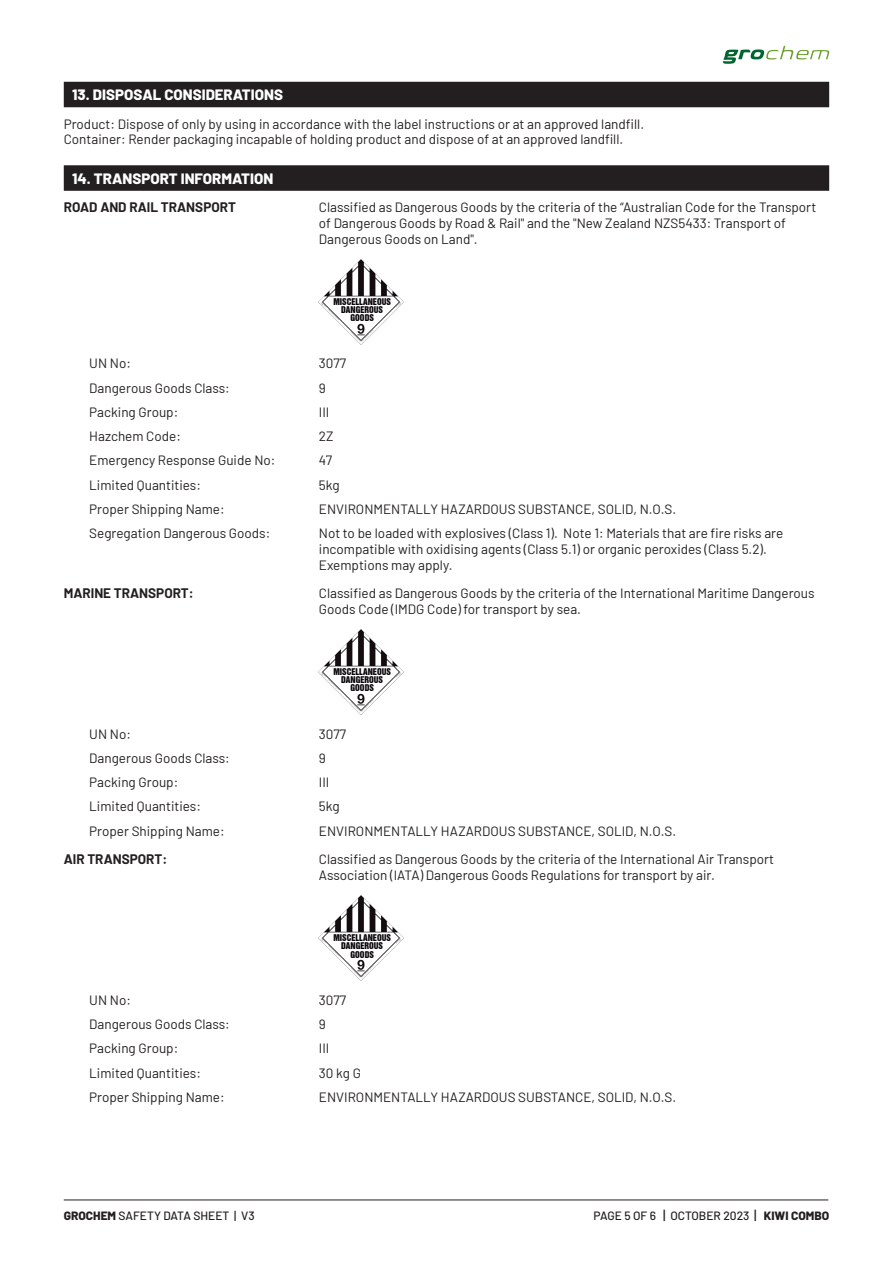
<style>
.page{position:relative;width:893px;height:1263px;background:#fff}
.page>*{position:absolute;margin:0;border:0;box-sizing:border-box;transform-origin:0 0}
.t1{font:800 15px "Barlow";color:#fff}
.t2{font:13.5px/15.8px "Barlow";color:#231f20}
.t3{font:700 13.5px "Barlow";color:#231f20}
.t4{font:500 12px "Barlow";color:#231f20}
.t5{font:8.55px/8.1px "Swiss 921 BT Regular A";color:#080408;text-align:center}
.s1{font-weight:800}
.s2{font-size:13.5px}
</style>
<div class="page">
<hr style="left:64px;top:1199px;width:764px;height:1px;background:#231f20">
<svg style="left:723px;top:46px;width:106px;height:18px"></svg>
<div style="left:64px;top:82px;width:765px;height:25px;background:#231f20"></div>
<div style="left:64px;top:165px;width:765px;height:26px;background:#231f20"></div>
<img style="left:319px;top:259px;width:85px;height:85px">
<img style="left:319px;top:629px;width:85px;height:85px">
<img style="left:319px;top:895px;width:85px;height:85px">
<p class="t1" style="left:72px;top:83px;width:212px">13. DISPOSAL CONSIDERATIONS</p>
<p class="t2" style="left:64px;top:115px;width:582px">Product: Dispose of only by using in accordance with the label instructions or at an approved landfill.<br>Container: Render packaging incapable of holding product and dispose of at an approved landfill.</p>
<p class="t1" style="left:72px;top:167px;width:203px">14. TRANSPORT INFORMATION</p>
<p class="t3" style="left:64px;top:197px;width:174px">ROAD AND RAIL TRANSPORT</p>
<p class="t2" style="left:319px;top:198px;width:499px">Classified as Dangerous Goods by the criteria of the “Australian Code for the Transport of Dangerous Goods by Road &amp; Rail" and the "New Zealand NZS5433: Transport of<br>Dangerous Goods on Land".</p>
<p class="t5" style="left:333px;top:297px;width:59px">MISCELLANEOUS<br>DANGEROUS<br>GOODS</p>
<p class="t2" style="left:89px;top:355px;width:43px">UN No:</p>
<p class="t2" style="left:319px;top:355px;width:29px">3077</p>
<p class="t2" style="left:89px;top:379px;width:142px">Dangerous Goods Class:</p>
<p class="t2" style="left:319px;top:379px;width:9px">9</p>
<p class="t2" style="left:89px;top:403px;width:91px">Packing Group:</p>
<p class="t2" style="left:319px;top:403px;width:12px">III</p>
<p class="t2" style="left:89px;top:427px;width:93px">Hazchem Code:</p>
<p class="t2" style="left:319px;top:427px;width:16px">2Z</p>
<p class="t2" style="left:89px;top:452px;width:188px">Emergency Response Guide No:</p>
<p class="t2" style="left:319px;top:452px;width:15px">47</p>
<p class="t2" style="left:89px;top:476px;width:113px">Limited Quantities:</p>
<p class="t2" style="left:319px;top:476px;width:22px">5kg</p>
<p class="t2" style="left:89px;top:500px;width:137px">Proper Shipping Name:</p>
<p class="t2" style="left:319px;top:500px;width:359px">ENVIRONMENTALLY HAZARDOUS SUBSTANCE, SOLID, N.O.S.</p>
<p class="t2" style="left:89px;top:524px;width:183px">Segregation Dangerous Goods:</p>
<p class="t2" style="left:319px;top:524px;width:466px">Not to be loaded with explosives (Class 1). Note 1: Materials that are fire risks are incompatible with oxidising agents (Class 5.1) or organic peroxides (Class 5.2).<br>Exemptions may apply.</p>
<p class="t3" style="left:64px;top:583px;width:132px">MARINE TRANSPORT:</p>
<p class="t2" style="left:319px;top:584px;width:497px">Classified as Dangerous Goods by the criteria of the International Maritime Dangerous<br>Goods Code (IMDG Code) for transport by sea.</p>
<p class="t5" style="left:333px;top:668px;width:59px">MISCELLANEOUS<br>DANGEROUS<br>GOODS</p>
<p class="t2" style="left:89px;top:725px;width:43px">UN No:</p>
<p class="t2" style="left:319px;top:725px;width:29px">3077</p>
<p class="t2" style="left:89px;top:749px;width:142px">Dangerous Goods Class:</p>
<p class="t2" style="left:319px;top:749px;width:9px">9</p>
<p class="t2" style="left:89px;top:773px;width:91px">Packing Group:</p>
<p class="t2" style="left:319px;top:773px;width:12px">III</p>
<p class="t2" style="left:89px;top:798px;width:113px">Limited Quantities:</p>
<p class="t2" style="left:319px;top:798px;width:22px">5kg</p>
<p class="t2" style="left:89px;top:822px;width:137px">Proper Shipping Name:</p>
<p class="t2" style="left:319px;top:822px;width:359px">ENVIRONMENTALLY HAZARDOUS SUBSTANCE, SOLID, N.O.S.</p>
<p class="t3" style="left:64px;top:849px;width:105px">AIR TRANSPORT:</p>
<p class="t2" style="left:319px;top:850px;width:457px">Classified as Dangerous Goods by the criteria of the International Air Transport<br>Association (IATA) Dangerous Goods Regulations for transport by air.</p>
<p class="t5" style="left:333px;top:934px;width:59px">MISCELLANEOUS<br>DANGEROUS<br>GOODS</p>
<p class="t2" style="left:89px;top:991px;width:43px">UN No:</p>
<p class="t2" style="left:319px;top:991px;width:29px">3077</p>
<p class="t2" style="left:89px;top:1015px;width:142px">Dangerous Goods Class:</p>
<p class="t2" style="left:319px;top:1015px;width:9px">9</p>
<p class="t2" style="left:89px;top:1039px;width:91px">Packing Group:</p>
<p class="t2" style="left:319px;top:1039px;width:12px">III</p>
<p class="t2" style="left:89px;top:1064px;width:113px">Limited Quantities:</p>
<p class="t2" style="left:319px;top:1064px;width:44px">30 kg G</p>
<p class="t2" style="left:89px;top:1088px;width:137px">Proper Shipping Name:</p>
<p class="t2" style="left:319px;top:1088px;width:359px">ENVIRONMENTALLY HAZARDOUS SUBSTANCE, SOLID, N.O.S.</p>
<p class="t4" style="left:64px;top:1207px;width:192px"><span class="s1">GROCHEM</span> SAFETY DATA SHEET | V3</p>
<p class="t4" style="left:593px;top:1207px;width:237px">PAGE 5 OF 6 <span class="s2">|</span> OCTOBER 2023 <span class="s2">|</span> <span class="s1">KIWI COMBO</span></p>
</div>
